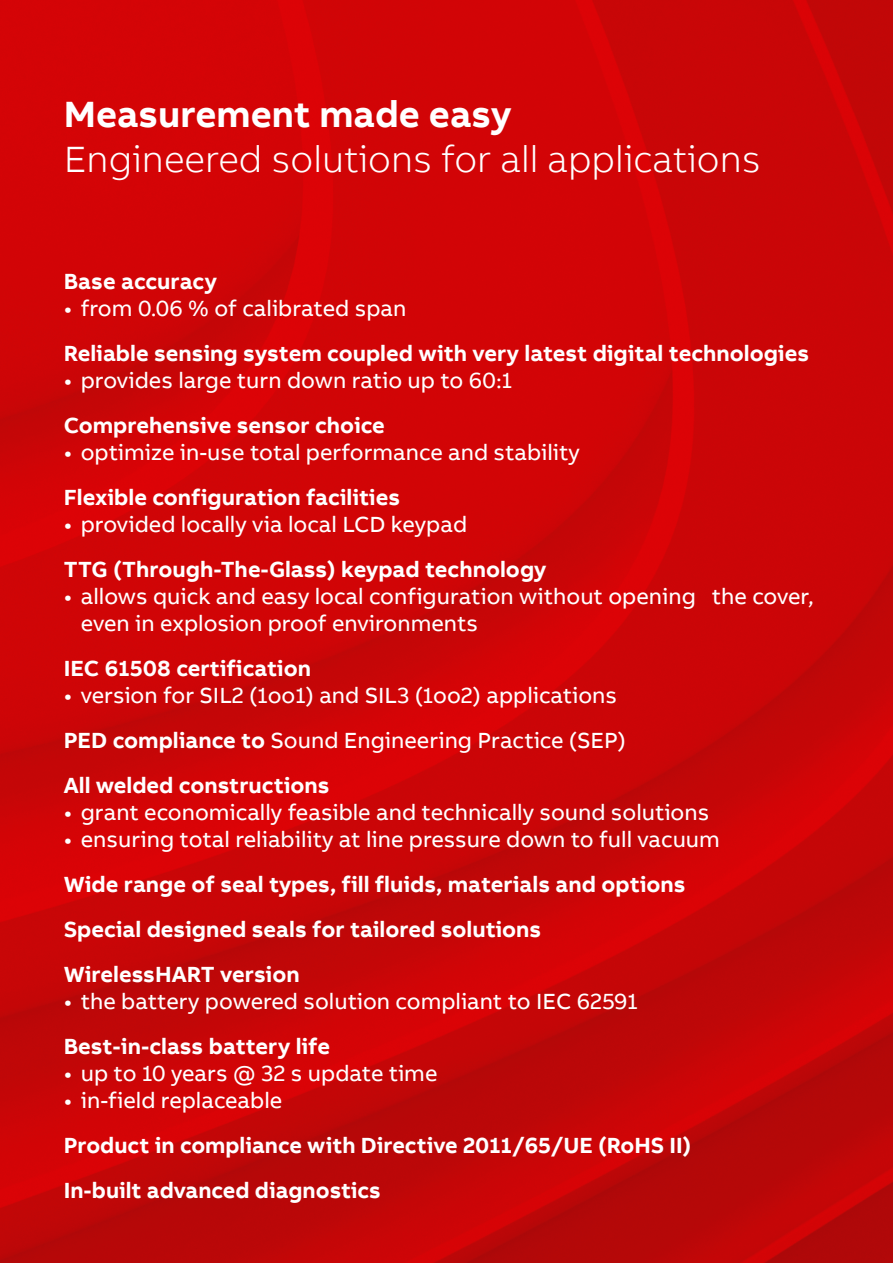
<style>
.page{position:relative;width:893px;height:1263px;background:#fff}
.page>*{position:absolute;margin:0;border:0;box-sizing:border-box;transform-origin:0 0}
.Strapline_25pt_30pt{font:300 37.5px "AB Bvoice";color:#fff}
.MME_25pt_30pt{font:700 37.5px "AB Bvoice";color:#fff}
.FandB_Title_15pt_18p{font:22.5px/27px "AB Bvoice";color:#fff}
.FandB_Title_15pt_18p-2{font:700 22.5px "AB Bvoice";color:#fff}
.s1{font-weight:700}
</style>
<div class="page">
<img style="left:0;top:0;width:893px;height:1263px">
<p class="MME_25pt_30pt" style="left:64px;top:90px;width:449px">Measurement made easy</p>
<p class="Strapline_25pt_30pt" style="left:64px;top:137px;width:699px">Engineered solutions for all applications</p>
<p class="FandB_Title_15pt_18p-2" style="left:64px;top:267px;width:155px">Base accuracy</p>
<p class="FandB_Title_15pt_18p" style="left:64px;top:295px;width:344px">• from 0.06 % of calibrated span</p>
<p class="FandB_Title_15pt_18p-2" style="left:64px;top:339px;width:747px">Reliable sensing system coupled with very latest digital technologies</p>
<p class="FandB_Title_15pt_18p" style="left:64px;top:367px;width:450px">• provides large turn down ratio up to 60:1</p>
<p class="FandB_Title_15pt_18p-2" style="left:64px;top:411px;width:323px">Comprehensive sensor choice</p>
<p class="FandB_Title_15pt_18p" style="left:64px;top:439px;width:518px">• optimize in-use total performance and stability</p>
<p class="FandB_Title_15pt_18p-2" style="left:64px;top:483px;width:338px">Flexible configuration facilities</p>
<p class="FandB_Title_15pt_18p" style="left:64px;top:511px;width:405px">• provided locally via local LCD keypad</p>
<p class="FandB_Title_15pt_18p-2" style="left:64px;top:555px;width:484px">TTG (Through-The-Glass) keypad technology</p>
<p class="FandB_Title_15pt_18p" style="left:81px;top:583px;width:734px;text-indent:-17px">• allows quick and easy local configuration without opening the cover, even in explosion proof environments</p>
<p class="FandB_Title_15pt_18p-2" style="left:64px;top:654px;width:249px">IEC 61508 certification</p>
<p class="FandB_Title_15pt_18p" style="left:64px;top:682px;width:555px">• version for SIL2 (1oo1) and SIL3 (1oo2) applications</p>
<p class="FandB_Title_15pt_18p" style="left:64px;top:727px;width:563px"><span class="s1">PED compliance to</span> Sound Engineering Practice (SEP)</p>
<p class="FandB_Title_15pt_18p-2" style="left:64px;top:771px;width:267px">All welded constructions</p>
<p class="FandB_Title_15pt_18p" style="left:64px;top:799px;width:647px">• grant economically feasible and technically sound solutions</p>
<p class="FandB_Title_15pt_18p" style="left:64px;top:826px;width:658px">• ensuring total reliability at line pressure down to full vacuum</p>
<p class="FandB_Title_15pt_18p-2" style="left:64px;top:870px;width:623px">Wide range of seal types, fill fluids, materials and options</p>
<p class="FandB_Title_15pt_18p-2" style="left:64px;top:915px;width:479px">Special designed seals for tailored solutions</p>
<p class="FandB_Title_15pt_18p-2" style="left:64px;top:960px;width:237px">WirelessHART version</p>
<p class="FandB_Title_15pt_18p" style="left:64px;top:988px;width:575px">• the battery powered solution compliant to IEC 62591</p>
<p class="FandB_Title_15pt_18p-2" style="left:64px;top:1032px;width:268px">Best-in-class battery life</p>
<p class="FandB_Title_15pt_18p" style="left:64px;top:1060px;width:375px">• up to 10 years @ 32 s update time</p>
<p class="FandB_Title_15pt_18p" style="left:64px;top:1087px;width:220px">• in-field replaceable</p>
<p class="FandB_Title_15pt_18p-2" style="left:64px;top:1131px;width:629px">Product in compliance with Directive 2011/65/UE (RoHS II)</p>
<p class="FandB_Title_15pt_18p-2" style="left:64px;top:1176px;width:319px">In-built advanced diagnostics</p>
</div>
